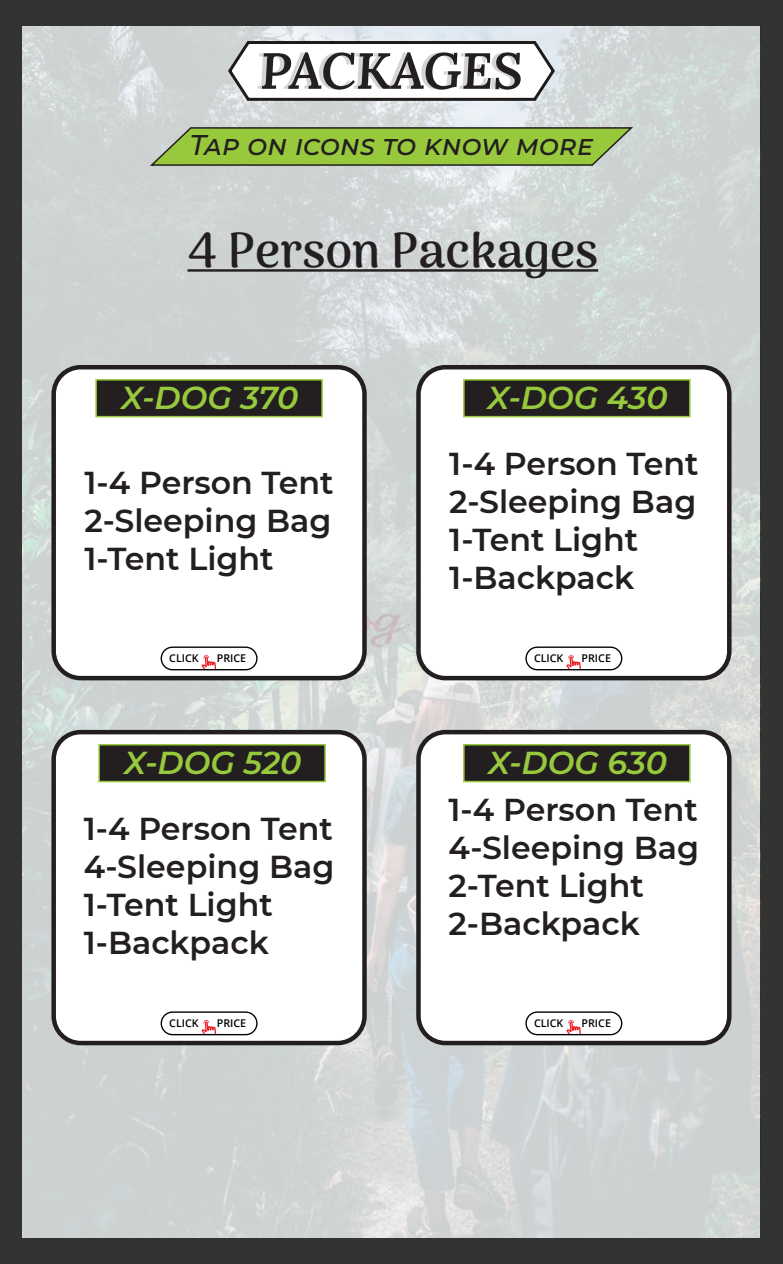
<style>
.page{position:relative;width:783px;height:1264px;background:#333}
.page>*{position:absolute;margin:0;border:0;box-sizing:border-box;transform-origin:0 0}
.t1{font:italic 600 50.7px "Lora";letter-spacing:-.005em;color:#231f20}
.t2{font:700 48.45px "Arima Madurai";color:#231f20}
.t3{font:600 31.65px/38px "Montserrat";color:#231f20}
.t4{font:italic 600 31.65px "Montserrat";color:#97c93d}
.t5{font:italic 500 28.35px "Montserrat";color:#231f20}
.t6{font:600 10.65px "Open Sans";color:#000}
</style>
<div class="page">
<img style="left:23px;top:26px;width:737px;height:1211px">
<img style="left:179px;top:561px;width:425px;height:142px">
<svg style="left:226px;top:40px;width:331px;height:63px;background:#e3e4e4"></svg>
<svg style="left:148px;top:126px;width:487px;height:41px;background:#97be4f"></svg>
<div style="left:54px;top:367px;width:310px;height:311px;background:#fff;border-radius:27px"></div>
<div style="left:51px;top:365px;width:316px;height:315px;border:4px solid #231f20;border-radius:27px"></div>
<hr style="left:188px;top:269px;width:410px;height:3px;background:#231f20">
<div style="left:95px;top:379px;width:228px;height:38px;background:#231f20;border:2px solid #98c93c"></div>
<div style="left:418px;top:367px;width:311px;height:311px;background:#fff;border-radius:27px"></div>
<div style="left:416px;top:365px;width:316px;height:315px;border:4px solid #231f20;border-radius:27px"></div>
<div style="left:463px;top:379px;width:228px;height:38px;background:#231f20;border:2px solid #98c93c"></div>
<div style="left:54px;top:732px;width:310px;height:311px;background:#fff;border-radius:27px"></div>
<div style="left:51px;top:730px;width:316px;height:315px;border:4px solid #231f20;border-radius:27px"></div>
<div style="left:98px;top:744px;width:228px;height:38px;background:#231f20;border:2px solid #98c93c"></div>
<div style="left:418px;top:732px;width:311px;height:311px;background:#fff;border-radius:27px"></div>
<div style="left:416px;top:730px;width:316px;height:315px;border:4px solid #231f20;border-radius:27px"></div>
<div style="left:463px;top:744px;width:228px;height:38px;background:#231f20;border:2px solid #98c93c"></div>
<svg style="left:201px;top:1020px;width:16px;height:39px"></svg>
<div style="left:161px;top:1011px;width:97px;height:24px;border:1px solid #000;border-radius:11px"></div>
<svg style="left:565px;top:1020px;width:17px;height:39px"></svg>
<div style="left:525px;top:1011px;width:97px;height:24px;border:1px solid #000;border-radius:11px"></div>
<svg style="left:201px;top:655px;width:16px;height:40px"></svg>
<div style="left:161px;top:646px;width:97px;height:24px;border:1px solid #000;border-radius:11px"></div>
<svg style="left:565px;top:655px;width:17px;height:39px"></svg>
<div style="left:525px;top:646px;width:97px;height:24px;border:1px solid #000;border-radius:11px"></div>
<h1 class="t1" style="left:260px;top:36px;width:264px">PACKAGES</h1>
<p class="t5" style="left:190px;top:125px;width:405px">TAP ON ICONS TO KNOW MORE</p>
<h2 class="t2" style="left:188px;top:216px;width:412px">4 Person Packages</h2>
<p class="t4" style="left:121px;top:375px;width:179px">X-DOG 370</p>
<p class="t3" style="left:84px;top:462px;width:251px;text-align:justify">1-4 Person Tent 2-Sleeping Bag 1-Tent Light</p>
<p class="t4" style="left:487px;top:375px;width:182px">X-DOG 430</p>
<p class="t3" style="left:449px;top:443px;width:251px">1-4 Person Tent<br>2-Sleeping Bag<br>1-Tent Light<br>1-Backpack</p>
<p class="t6" style="left:169px;top:651px;width:31px">CLICK</p>
<p class="t6" style="left:217px;top:651px;width:31px">PRICE</p>
<p class="t6" style="left:534px;top:651px;width:31px">CLICK</p>
<p class="t6" style="left:582px;top:651px;width:31px">PRICE</p>
<p class="t4" style="left:124px;top:740px;width:179px">X-DOG 520</p>
<p class="t3" style="left:84px;top:808px;width:252px">1-4 Person Tent<br>4-Sleeping Bag<br>1-Tent Light<br>1-Backpack</p>
<p class="t4" style="left:488px;top:740px;width:180px">X-DOG 630</p>
<p class="t3" style="left:449px;top:789px;width:252px">1-4 Person Tent<br>4-Sleeping Bag<br>2-Tent Light<br>2-Backpack</p>
<p class="t6" style="left:169px;top:1015px;width:31px">CLICK</p>
<p class="t6" style="left:217px;top:1015px;width:31px">PRICE</p>
<p class="t6" style="left:534px;top:1015px;width:31px">CLICK</p>
<p class="t6" style="left:582px;top:1015px;width:31px">PRICE</p>
</div>
